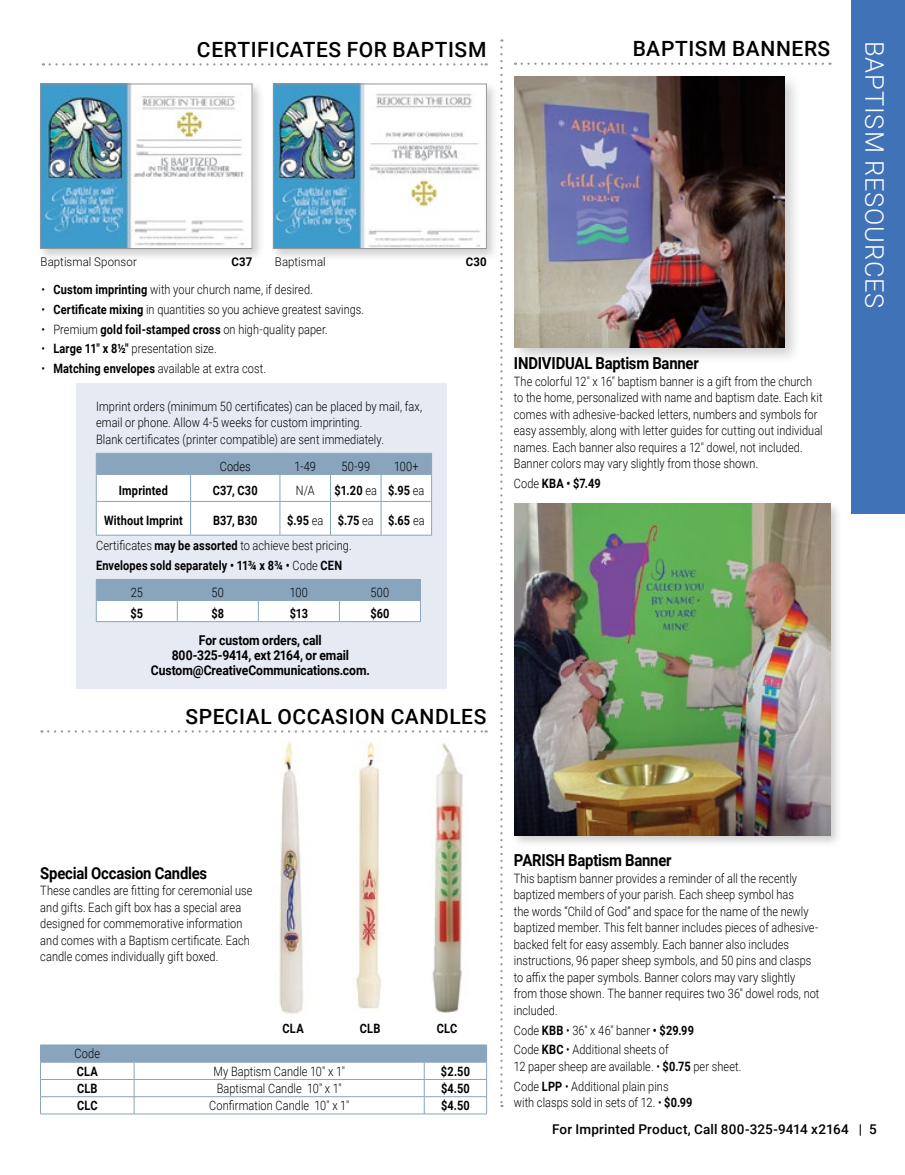
<style>
.page{position:relative;width:905px;height:1175px;background:#fff}
.page>*{position:absolute;margin:0;border:0;box-sizing:border-box;transform-origin:0 0}
.t1{font:300 25.5px "Roboto";letter-spacing:.03em;color:#fff}
.t2{font:500 21px "Roboto";letter-spacing:.025em;color:#000}
.t3{font:700 16.5px "Roboto";letter-spacing:-.015em;color:#000;scale:.9 1}
.t4{font:700 13.5px/15px "Roboto";letter-spacing:-.005em;color:#000;text-align:center;scale:.9 1}
.t5{font:500 13.5px "Roboto";letter-spacing:.015em;color:#000}
.t6{font:300 12.9px/16.5px "Roboto";letter-spacing:.005em;color:#000;scale:.85 1}
.t7{font:700 12.9px/26.7px "Roboto";letter-spacing:.015em;color:#000;scale:.85 1}
.t8{font:300 12px "Roboto";letter-spacing:.01em;color:#000;scale:.95 1}
.t9{font:700 12px "Roboto";letter-spacing:.02em;color:#000;scale:.95 1}
.s1{font-weight:700}
.s2{font-weight:300}
</style>
<div class="page">
<div style="left:77px;top:383px;width:370px;height:305px;background:#e6eaf2"></div>
<div style="left:510px;top:500px;width:333px;height:347px;background:#000;opacity:.2"></div>
<img style="left:514px;top:504px;width:316px;height:331px">
<svg style="left:50px;top:63px;width:436px;height:2px"></svg>
<svg style="left:515px;top:63px;width:315px;height:2px"></svg>
<svg style="left:500px;top:39px;width:2px;height:1068px"></svg>
<div style="left:36px;top:80px;width:228px;height:181px;background:#000;opacity:.2"></div>
<img style="left:42px;top:86px;width:208px;height:161px">
<div style="left:40px;top:84px;width:212px;height:165px;border:1px solid #939598"></div>
<div style="left:269px;top:80px;width:230px;height:181px;background:#000;opacity:.2"></div>
<img style="left:275px;top:86px;width:209px;height:161px">
<div style="left:273px;top:84px;width:213px;height:165px;border:1px solid #939598"></div>
<svg style="left:48px;top:730px;width:438px;height:2px"></svg>
<hr style="left:40px;top:1113px;width:94px;height:1px;background:#89a4bd">
<hr style="left:134px;top:1113px;width:290px;height:1px;background:#89a4bd">
<hr style="left:424px;top:1113px;width:63px;height:1px;background:#89a4bd">
<hr style="left:40px;top:1044px;width:94px;height:1px;background:#89a4bd">
<hr style="left:134px;top:1044px;width:290px;height:1px;background:#89a4bd">
<hr style="left:424px;top:1044px;width:63px;height:1px;background:#89a4bd">
<svg style="left:40px;top:1045px;width:447px;height:68px"></svg>
<hr style="left:40px;top:1062px;width:94px;height:1px;background:#89a4bd">
<hr style="left:134px;top:1062px;width:290px;height:1px;background:#89a4bd">
<hr style="left:424px;top:1062px;width:63px;height:1px;background:#89a4bd">
<img style="left:279px;top:742px;width:24px;height:272px">
<img style="left:356px;top:742px;width:25px;height:267px">
<img style="left:432px;top:743px;width:31px;height:270px">
<div style="left:509px;top:71px;width:293px;height:294px;background:#000;opacity:.2"></div>
<img style="left:515px;top:77px;width:269px;height:270px">
<hr style="left:96px;top:535px;width:94px;height:1px;background:#89a4bd">
<hr style="left:190px;top:535px;width:90px;height:1px;background:#89a4bd">
<hr style="left:280px;top:535px;width:50px;height:1px;background:#89a4bd">
<hr style="left:330px;top:535px;width:51px;height:1px;background:#89a4bd">
<hr style="left:381px;top:535px;width:51px;height:1px;background:#89a4bd">
<svg style="left:96px;top:453px;width:336px;height:82px;background:#dde5ec"></svg>
<hr style="left:96px;top:474px;width:94px;height:1px;background:#89a4bd">
<hr style="left:190px;top:474px;width:90px;height:1px;background:#89a4bd">
<hr style="left:280px;top:474px;width:50px;height:1px;background:#89a4bd">
<hr style="left:330px;top:474px;width:51px;height:1px;background:#89a4bd">
<hr style="left:381px;top:474px;width:51px;height:1px;background:#89a4bd">
<hr style="left:190px;top:501px;width:90px;height:1px;background:#89a4bd">
<hr style="left:280px;top:501px;width:50px;height:1px;background:#89a4bd">
<hr style="left:96px;top:621px;width:81px;height:1px;background:#89a4bd">
<hr style="left:177px;top:621px;width:81px;height:1px;background:#89a4bd">
<hr style="left:258px;top:621px;width:81px;height:1px;background:#89a4bd">
<hr style="left:339px;top:621px;width:81px;height:1px;background:#89a4bd">
<svg style="left:96px;top:579px;width:325px;height:42px;background:#c1cfdc"></svg>
<hr style="left:96px;top:600px;width:81px;height:1px;background:#89a4bd">
<hr style="left:177px;top:600px;width:81px;height:1px;background:#89a4bd">
<hr style="left:258px;top:600px;width:81px;height:1px;background:#89a4bd">
<hr style="left:339px;top:600px;width:81px;height:1px;background:#89a4bd">
<div style="left:851px;top:0;width:53px;height:513px;background:#4072b8"></div>
<h2 class="t2" style="left:197px;top:34px;width:291px">CERTIFICATES FOR BAPTISM</h2>
<h2 class="t2" style="left:632px;top:34px;width:199px">BAPTISM BANNERS</h2>
<p class="t8" style="left:41px;top:253px;width:103px">Baptismal Sponsor</p>
<p class="t9" style="left:231px;top:253px;width:24px">C37</p>
<p class="t8" style="left:275px;top:253px;width:55px">Baptismal</p>
<p class="t9" style="left:466px;top:253px;width:24px">C30</p>
<p class="t6" style="left:41px;top:281px;width:321px">• <span class="s1">Custom imprinting</span> with your church name, if desired.</p>
<p class="t6" style="left:41px;top:300px;width:381px">• <span class="s1">Certificate mixing</span> in quantities so you achieve greatest savings.</p>
<p class="t6" style="left:41px;top:320px;width:338px">• Premium <span class="s1">gold foil-stamped cross</span> on high-quality paper.</p>
<p class="t6" style="left:41px;top:340px;width:208px">• <span class="s1">Large 11" x 8½"</span> presentation size.</p>
<p class="t6" style="left:41px;top:360px;width:266px">• <span class="s1">Matching envelopes</span> available at extra cost.</p>
<p class="t6" style="left:96px;top:397px;width:385px">Imprint orders (minimum 50 certificates) can be placed by mail, fax, email or phone. Allow 4-5 weeks for custom imprinting.<br>Blank certificates (printer compatible) are sent immediately.</p>
<p class="t6" style="left:220px;top:457px;width:38px">Codes</p>
<p class="t6" style="left:294px;top:457px;width:27px">1-49</p>
<p class="t6" style="left:341px;top:457px;width:35px">50-99</p>
<p class="t6" style="left:394px;top:457px;width:30px">100+</p>
<p class="t7" style="left:119px;top:476px;width:59px">Imprinted</p>
<p class="t7" style="left:213px;top:476px;width:54px">C37, C30</p>
<p class="t6" style="left:296px;top:481px;width:23px">N/A</p>
<p class="t7" style="left:334px;top:476px;width:107px">$1.20 <span class="s2">ea</span> $.95 <span class="s2">ea</span></p>
<p class="t7" style="left:104px;top:506px;width:94px">Without Imprint</p>
<p class="t7" style="left:213px;top:506px;width:54px">B37, B30</p>
<p class="t6" style="left:96px;top:507px;width:388px;line-height:25.2px;text-indent:191px"><span class="s1">$.95</span> ea <span class="s1">$.75</span> ea <span class="s1">$.65</span> ea<br>Certificates <span class="s1">may be assorted</span> to achieve best pricing.</p>
<p class="t7" style="left:131px;top:551px;width:250px;text-indent:-35px">Envelopes sold separately • 11¾ x 8¾ • <span class="s2">Code</span> CEN<br><span class="s2">25</span></p>
<p class="t6" style="left:212px;top:583px;width:16px">50</p>
<p class="t6" style="left:290px;top:583px;width:23px">100</p>
<p class="t6" style="left:370px;top:583px;width:24px">500</p>
<p class="t7" style="left:130px;top:599px;width:16px">$5</p>
<p class="t7" style="left:211px;top:599px;width:16px">$8</p>
<p class="t7" style="left:290px;top:599px;width:23px">$13</p>
<p class="t7" style="left:370px;top:599px;width:24px">$60</p>
<p class="t4" style="left:151px;top:632px;width:245px">For custom orders, call<br>800-325-9414, ext 2164, or email<br>Custom@CreativeCommunications.com.</p>
<h2 class="t2" style="left:185px;top:701px;width:302px">SPECIAL OCCASION CANDLES</h2>
<p class="t3" style="left:514px;top:352px;width:207px">INDIVIDUAL Baptism Banner</p>
<p class="t6" style="left:514px;top:372px;width:365px">The colorful 12" x 16" baptism banner is a gift from the church to the home, personalized with name and baptism date. Each kit comes with adhesive-backed letters, numbers and symbols for easy assembly, along with letter guides for cutting out individual names. Each banner also requires a 12" dowel, not included.<br>Banner colors may vary slightly from those shown.</p>
<p class="t7" style="left:514px;top:469px;width:104px"><span class="s2">Code</span> KBA • $7.49</p>
<h1 class="t1" style="left:892px;top:41px;width:269px;rotate:90deg">BAPTISM RESOURCES</h1>
<p class="t3" style="left:40px;top:861px;width:187px">Special Occasion Candles</p>
<p class="t6" style="left:40px;top:882px;width:251px">These candles are fitting for ceremonial use and gifts. Each gift box has a special area designed for commemorative information and comes with a Baptism certificate. Each candle comes individually gift boxed.</p>
<p class="t7" style="left:282px;top:1014px;width:26px">CLA</p>
<p class="t7" style="left:360px;top:1014px;width:26px">CLB</p>
<p class="t7" style="left:437px;top:1014px;width:26px">CLC</p>
<p class="t6" style="left:75px;top:1045px;width:31px">Code</p>
<p class="t7" style="left:77px;top:1057px;width:26px">CLA</p>
<p class="t6" style="left:213px;top:1062px;width:156px">My Baptism Candle 10" x 1"</p>
<p class="t7" style="left:441px;top:1057px;width:36px">$2.50</p>
<p class="t7" style="left:77px;top:1074px;width:26px">CLB</p>
<p class="t6" style="left:217px;top:1079px;width:148px">Baptismal Candle 10" x 1"</p>
<p class="t7" style="left:441px;top:1074px;width:35px">$4.50</p>
<p class="t7" style="left:77px;top:1091px;width:26px">CLC</p>
<p class="t6" style="left:209px;top:1096px;width:166px">Confirmation Candle 10" x 1"</p>
<p class="t7" style="left:441px;top:1091px;width:35px">$4.50</p>
<p class="t3" style="left:514px;top:849px;width:177px">PARISH Baptism Banner</p>
<p class="t6" style="left:514px;top:869px;width:361px">This baptism banner provides a reminder of all the recently baptized members of your parish. Each sheep symbol has<br>the words “Child of God” and space for the name of the newly baptized member. This felt banner includes pieces of adhesive&shy;backed felt for easy assembly. Each banner also includes instructions, 96 paper sheep symbols, and 50 pins and clasps to affix the paper symbols. Banner colors may vary slightly from those shown. The banner requires two 36" dowel rods, not included.</p>
<p class="t6" style="left:514px;top:1019px;width:213px;line-height:19.8px">Code <span class="s1">KBB</span> • 36" x 46" banner <span class="s1">• $29.99<br></span>Code <span class="s1">KBC</span> • Additional sheets of</p>
<p class="t6" style="left:514px;top:1056px;width:269px;line-height:19.8px">12 paper sheep are available. • <span class="s1">$0.75</span> per sheet.<br>Code <span class="s1">LPP</span> • Additional plain pins</p>
<p class="t6" style="left:514px;top:1093px;width:212px">with clasps sold in sets of 12. • <span class="s1">$0.99</span></p>
<p class="t5" style="left:552px;top:1119px;width:326px">For Imprinted Product, Call 800-325-9414 x2164 | 5</p>
</div>
